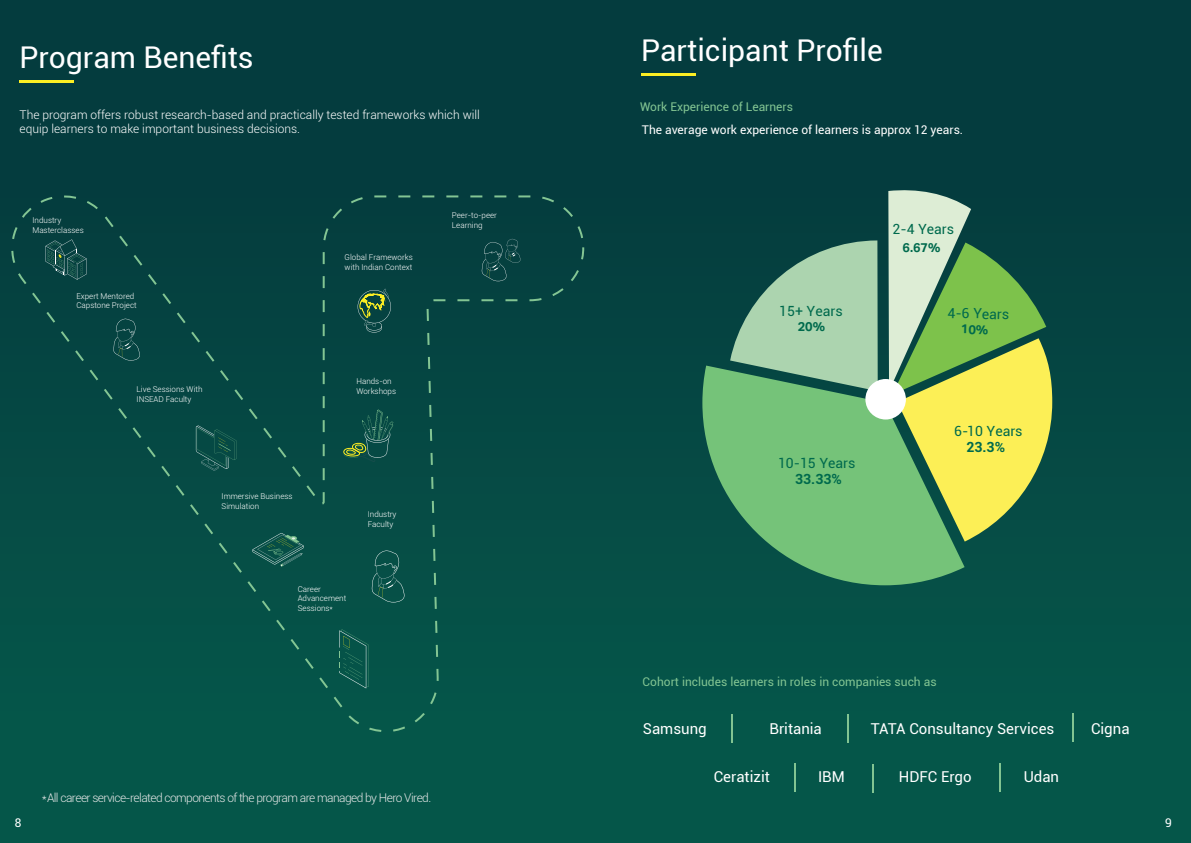
<style>
.page{position:relative;width:1191px;height:843px;background:#fff}
.page>*{position:absolute;margin:0;border:0;box-sizing:border-box;transform-origin:0 0}
.t1{font:30px "Roboto";color:#fff}
.t2{font:15px "Roboto";color:#fff}
.t3{font:14px "Roboto";color:#006a4d}
.t4{font:700 14px "Roboto";color:#006a4d}
.t5{font:700 12.7px "Aktiv Grotesk";color:#006a4d}
.t6{font:300 12px/14.4px "Roboto";color:#fff}
.t7{font:12px "Roboto";color:#82c492}
.t8{font:300 12px "Roboto";letter-spacing:-.05em;color:#e6e7e7}
.t9{font:12px "Roboto";color:#fff}
.t10{font:12px "Roboto Slab";color:#fff}
.t11{font:300 8px/9.6px "Roboto";color:#fff}
</style>
<div class="page">
<div style="left:0;top:0;width:1191px;height:843px;background:linear-gradient(to bottom,#04373c,#06594b)"></div>
<div style="left:293px;top:823px;width:302px;height:19px;background:#055649"></div>
<hr style="left:20px;top:80px;width:54px;height:3px;background:#fcee23">
<hr style="left:641px;top:73px;width:54px;height:2px;background:#fcee23">
<svg style="left:11px;top:193px;width:574px;height:540px;background:#064b45"></svg>
<svg style="left:730px;top:240px;width:147px;height:125px;background:#82ae93"></svg>
<svg style="left:702px;top:365px;width:262px;height:220px;background:#5ea96f"></svg>
<div style="left:865px;top:379px;width:41px;height:40px;background:#fff;border-radius:50%"></div>
<svg style="left:731px;top:714px;width:1px;height:28px"></svg>
<svg style="left:847px;top:714px;width:1px;height:28px"></svg>
<hr style="left:1072px;top:713px;width:2px;height:28px;background:#82c492">
<svg style="left:794px;top:763px;width:1px;height:28px"></svg>
<svg style="left:872px;top:764px;width:1px;height:28px"></svg>
<svg style="left:999px;top:763px;width:1px;height:28px"></svg>
<svg style="left:358px;top:289px;width:33px;height:44px"></svg>
<svg style="left:888px;top:188px;width:164px;height:353px;background:#93b465"></svg>
<h1 class="t1" style="left:20px;top:36px;width:236px">Program Benefits</h1>
<h1 class="t1" style="left:641px;top:29px;width:243px">Participant Profile</h1>
<h3 class="t6" style="left:20px;top:107px;width:462px">The program offers robust research-based and practically tested frameworks which will equip learners to make important business decisions.</h3>
<h3 class="t7" style="left:640px;top:99px;width:154px">Work Experience of Learners</h3>
<h3 class="t9" style="left:642px;top:122px;width:323px">The average work experience of learners is approx 12 years.</h3>
<p class="t11" style="left:32px;top:216px;width:53px">Industry<br>Masterclasses</p>
<p class="t11" style="left:76px;top:291px;width:62px">Expert Mentored<br>Capstone Project</p>
<p class="t11" style="left:136px;top:384px;width:67px">Live Sessions With<br>INSEAD Faculty</p>
<p class="t11" style="left:345px;top:252px;width:70px">Global Frameworks with Indian Context</p>
<p class="t11" style="left:356px;top:376px;width:41px">Hands-on<br>Workshops</p>
<p class="t11" style="left:221px;top:491px;width:73px">Immersive Business<br>Simulation</p>
<p class="t11" style="left:368px;top:509px;width:30px">Industry<br>Faculty</p>
<p class="t11" style="left:298px;top:584px;width:50px;line-height:9.3px">Career<br>Advancement<br>Sessions*</p>
<p class="t11" style="left:452px;top:211px;width:47px">Peer-to-peer<br>Learning</p>
<h3 class="t8" style="left:42px;top:789px;width:391px">*All career service-related components of the program are managed by Hero Vired.</h3>
<h3 class="t3" style="left:779px;top:301px;width:65px">15+ Years</h3>
<h3 class="t5" style="left:798px;top:319px;width:29px">20%</h3>
<h3 class="t3" style="left:778px;top:453px;width:79px">10-15 Years</h3>
<h3 class="t4" style="left:795px;top:469px;width:48px">33.33%</h3>
<h3 class="t3" style="left:892px;top:219px;width:63px">2-4 Years</h3>
<h3 class="t5" style="left:902px;top:239px;width:39px">6.67%</h3>
<h3 class="t3" style="left:948px;top:303px;width:63px;rotate:2deg">4-6 Years</h3>
<h3 class="t3" style="left:954px;top:421px;width:70px">6-10 Years</h3>
<h3 class="t4" style="left:966px;top:437px;width:40px">23.3%</h3>
<h3 class="t7" style="left:642px;top:673px;width:295px">Cohort includes learners in roles in companies such as</h3>
<h2 class="t2" style="left:643px;top:718px;width:65px">Samsung</h2>
<h2 class="t2" style="left:769px;top:718px;width:54px">Britania</h2>
<h2 class="t2" style="left:871px;top:718px;width:185px">TATA Consultancy Services</h2>
<h2 class="t2" style="left:1091px;top:718px;width:40px">Cigna</h2>
<h2 class="t2" style="left:714px;top:766px;width:58px">Ceratizit</h2>
<h2 class="t2" style="left:818px;top:766px;width:28px">IBM</h2>
<h2 class="t2" style="left:899px;top:766px;width:74px">HDFC Ergo</h2>
<h2 class="t2" style="left:1023px;top:766px;width:37px">Udan</h2>
<h3 class="t10" style="left:15px;top:814px;width:8px">8</h3>
<h3 class="t10" style="left:1165px;top:814px;width:8px">9</h3>
</div>
